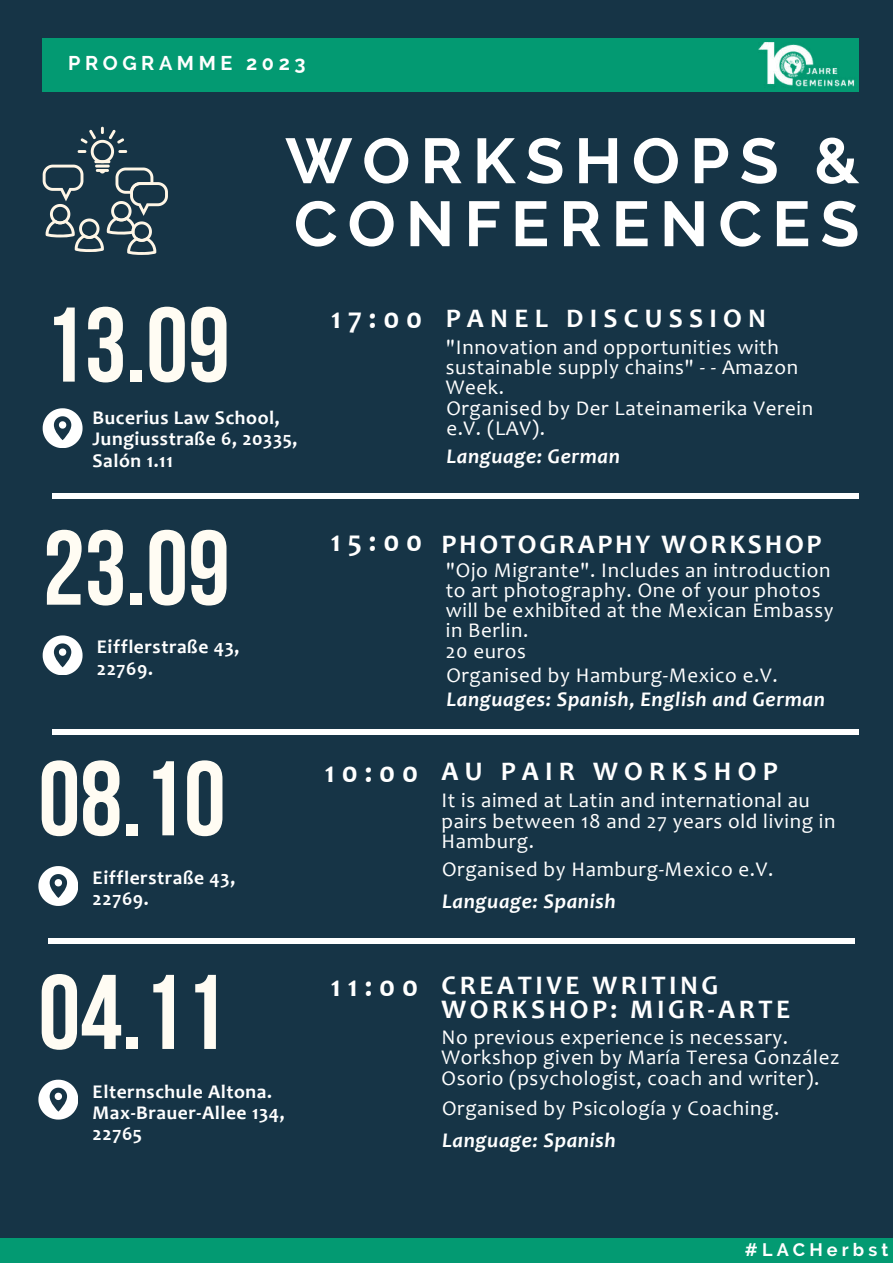
<style>
.page{position:relative;width:893px;height:1264px;background:#fff}
.page>*{position:absolute;margin:0;border:0;box-sizing:border-box;transform-origin:0 0}
.t1{font:700 105.75px "Bebas Neue";color:#fffcf3}
.t2{font:700 63.45px/63px "Raleway";letter-spacing:.16em;color:#fff}
.t3{font:700 27px "Candara";letter-spacing:.23em;color:#fff}
.t4{font:700 27px/23.5px "Candara";letter-spacing:.13em;color:#fff}
.t5{font:700 27px "Candara";letter-spacing:.1em;color:#fff}
.t6{font:21px/20.2px "Candara";letter-spacing:.03em;color:#fff}
.t7{font:italic 700 21px "Candara";letter-spacing:.03em;color:#fff}
.t8{font:700 19.8px "Raleway";letter-spacing:.23em;color:#fff}
.t9{font:700 19.5px/21.3px "Candara";letter-spacing:.03em;color:#fff}
.t10{font:700 18px "Raleway";letter-spacing:.23em;color:#fff}
.s1{font-size:30px}
</style>
<div class="page">
<div style="left:0;top:0;width:892px;height:1262px;background:#163446"></div>
<div style="left:43px;top:38px;width:816px;height:54px;background:#039a72"></div>
<div style="left:0;top:1238px;width:892px;height:24px;background:#039a72"></div>
<img style="left:758px;top:42px;width:97px;height:45px">
<div style="left:53px;top:493px;width:806px;height:6px;background:#fff"></div>
<svg style="left:43px;top:408px;width:39px;height:39px"></svg>
<div style="left:53px;top:728px;width:806px;height:6px;background:#fff"></div>
<svg style="left:43px;top:635px;width:39px;height:39px"></svg>
<svg style="left:43px;top:127px;width:124px;height:128px"></svg>
<div style="left:48px;top:937px;width:806px;height:6px;background:#fff"></div>
<svg style="left:38px;top:866px;width:40px;height:39px"></svg>
<svg style="left:38px;top:1079px;width:40px;height:40px"></svg>
<p class="t8" style="left:68px;top:52px;width:239px">PROGRAMME 2023</p>
<h2 class="t2" style="left:285px;top:129px;width:575px">WORKSHOPS &amp;<br>CONFERENCES</h2>
<h1 class="t1" style="left:43px;top:302px;width:189px">13.09</h1>
<p class="t9" style="left:92px;top:409px;width:206px">Bucerius Law School,<br>Jungiusstraße 6, 20335,<br>Salón 1.11</p>
<h1 class="t1" style="left:43px;top:525px;width:189px">23.09</h1>
<p class="t9" style="left:97px;top:638px;width:144px">Eifflerstraße 43,<br>22769.</p>
<h1 class="t1" style="left:38px;top:756px;width:189px">08.10</h1>
<p class="t9" style="left:92px;top:868px;width:144px">Eifflerstraße 43,<br>22769.</p>
<h1 class="t1" style="left:38px;top:969px;width:189px">04.11</h1>
<p class="t9" style="left:92px;top:1082px;width:194px">Elternschule Altona.<br>Max-Brauer-Allee 134,<br>22765</p>
<p class="t3" style="left:331px;top:307px;width:436px"><span class="s1">17:00</span> PANEL DISCUSSION</p>
<p class="t6" style="left:446px;top:339px;width:354px">"Innovation and opportunities with sustainable supply chains" - - Amazon<br>Week.</p>
<p class="t6" style="left:446px;top:400px;width:368px">Organised by Der Lateinamerika Verein e.V. (LAV).</p>
<p class="t7" style="left:446px;top:448px;width:175px">Language: German</p>
<p class="t5" style="left:331px;top:533px;width:492px"><span class="s1">1 5 : 0 0</span> PHOTOGRAPHY WORKSHOP</p>
<p class="t6" style="left:446px;top:562px;width:389px">"Ojo Migrante". Includes an introduction to art photography. One of your photos will be exhibited at the Mexican Embassy in Berlin.<br>20 euros</p>
<p class="t7" style="left:446px;top:691px;width:380px">Languages: Spanish, English and German</p>
<p class="t6" style="left:446px;top:666px;width:333px">Organised by Hamburg-Mexico e.V.</p>
<p class="t3" style="left:325px;top:761px;width:454px"><span class="s1">10:00</span> AU PAIR WORKSHOP</p>
<p class="t6" style="left:441px;top:792px;width:395px">It is aimed at Latin and international au pairs between 18 and 27 years old living in<br>Hamburg.</p>
<p class="t7" style="left:442px;top:892px;width:175px">Language: Spanish</p>
<p class="t6" style="left:442px;top:860px;width:333px">Organised by Hamburg-Mexico e.V.</p>
<p class="t4" style="left:441px;top:976px;width:350px;text-indent:-111px"><span class="s1">11:00</span> CREATIVE WRITING<br>WORKSHOP: MIGR-ARTE</p>
<p class="t6" style="left:441px;top:1029px;width:399px">No previous experience is necessary.<br>Workshop given by María Teresa González<br>Osorio (psychologist, coach and writer).</p>
<p class="t6" style="left:442px;top:1100px;width:338px">Organised by Psicología y Coaching.</p>
<p class="t7" style="left:442px;top:1132px;width:175px">Language: Spanish</p>
<p class="t10" style="left:744px;top:1238px;width:145px">#LACHerbst</p>
</div>
